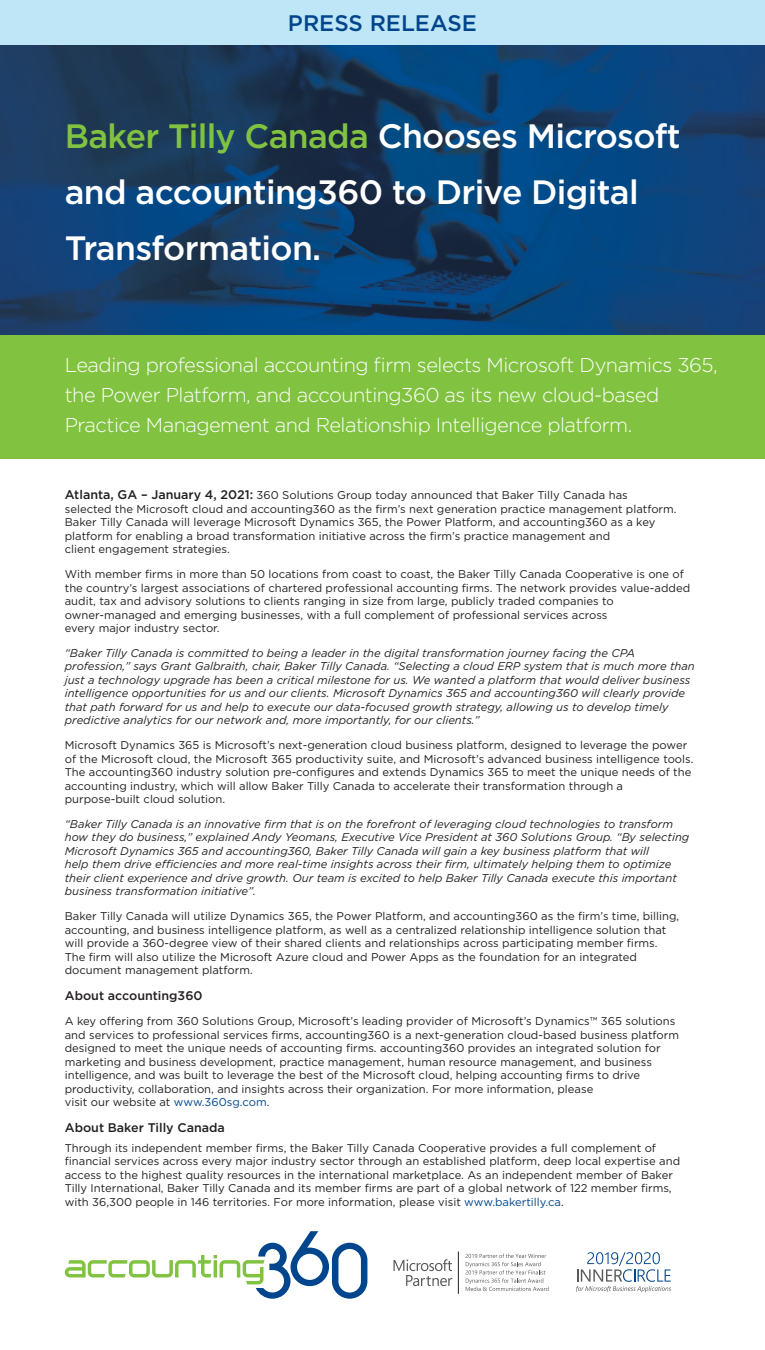
<style>
.page{position:relative;width:765px;height:1350px;background:#fff}
.page>*{position:absolute;margin:0;border:0;box-sizing:border-box;transform-origin:0 0}
.t1{font:500 33.75px/56.2px "Gotham";letter-spacing:-.02em;color:#fff}
.t2{font:500 22.5px "Gotham";color:#01468c}
.t3{font:300 20px/30px "Gotham";letter-spacing:-.025em;color:#fff}
.t4{font:500 12.5px "Gotham";color:#231f20}
.t5{font:11.25px/13.5px "Gotham";color:#231f20}
.t6{font:italic 11.25px/13.5px "Gotham";color:#231f20}
.s1{color:#81c340}
.s2{font-weight:500;font-size:12.5px}
.s3{color:#01468c}
</style>
<div class="page">
<img style="left:0;top:45px;width:765px;height:290px">
<div style="left:0;top:335px;width:765px;height:123px;background:#81c340"></div>
<div style="left:0;top:0;width:765px;height:45px;background:#bee6f7"></div>
<svg style="left:576px;top:1252px;width:95px;height:40px"></svg>
<svg style="left:394px;top:1259px;width:58px;height:27px"></svg>
<hr style="left:458px;top:1252px;width:1px;height:42px;background:#231f20">
<svg style="left:465px;top:1254px;width:83px;height:37px"></svg>
<svg style="left:65px;top:1231px;width:302px;height:68px"></svg>
<p class="t2" style="left:288px;top:11px;width:191px">PRESS RELEASE</p>
<p class="t1" style="left:65px;top:107px;width:617px"><span class="s1">Baker Tilly Canada</span> Chooses Microsoft and accounting360 to Drive Digital<br>Transformation.</p>
<p class="t3" style="left:65px;top:350px;width:655px">Leading professional accounting firm selects Microsoft Dynamics 365, the Power Platform, and accounting360 as its new cloud-based<br>Practice Management and Relationship Intelligence platform.</p>
<p class="t5" style="left:65px;top:489px;width:613px"><span class="s2">Atlanta, GA – January 4, 2021:</span> 360 Solutions Group today announced that Baker Tilly Canada has selected the Microsoft cloud and accounting360 as the firm’s next generation practice management platform.<br>Baker Tilly Canada will leverage Microsoft Dynamics 365, the Power Platform, and accounting360 as a key platform for enabling a broad transformation initiative across the firm’s practice management and<br>client engagement strategies.</p>
<p class="t5" style="left:65px;top:567px;width:627px">With member firms in more than 50 locations from coast to coast, the Baker Tilly Canada Cooperative is one of the country’s largest associations of chartered professional accounting firms. The network provides value-added audit, tax and advisory solutions to clients ranging in size from large, publicly traded companies to owner-managed and emerging businesses, with a full complement of professional services across<br>every major industry sector.</p>
<p class="t6" style="left:65px;top:646px;width:632px">“Baker Tilly Canada is committed to being a leader in the digital transformation journey facing the CPA profession,” says Grant Galbraith, chair, Baker Tilly Canada. “Selecting a cloud ERP system that is much more than just a technology upgrade has been a critical milestone for us. We wanted a platform that would deliver business intelligence opportunities for us and our clients. Microsoft Dynamics 365 and accounting360 will clearly provide that path forward for us and help to execute our data-focused growth strategy, allowing us to develop timely predictive analytics for our network and, more importantly, for our clients.”</p>
<p class="t5" style="left:65px;top:738px;width:630px">Microsoft Dynamics 365 is Microsoft’s next-generation cloud business platform, designed to leverage the power of the Microsoft cloud, the Microsoft 365 productivity suite, and Microsoft’s advanced business intelligence tools.<br>The accounting360 industry solution pre-configures and extends Dynamics 365 to meet the unique needs of the accounting industry, which will allow Baker Tilly Canada to accelerate their transformation through a purpose-built cloud solution.</p>
<p class="t6" style="left:65px;top:817px;width:626px">“Baker Tilly Canada is an innovative firm that is on the forefront of leveraging cloud technologies to transform how they do business,” explained Andy Yeomans, Executive Vice President at 360 Solutions Group. “By selecting Microsoft Dynamics 365 and accounting360, Baker Tilly Canada will gain a key business platform that will<br>help them drive efficiencies and more real-time insights across their firm, ultimately helping them to optimize their client experience and drive growth. Our team is excited to help Baker Tilly Canada execute this important business transformation initiative”.</p>
<p class="t5" style="left:65px;top:909px;width:616px">Baker Tilly Canada will utilize Dynamics 365, the Power Platform, and accounting360 as the firm’s time, billing, accounting, and business intelligence platform, as well as a centralized relationship intelligence solution that will provide a 360-degree view of their shared clients and relationships across participating member firms.<br>The firm will also utilize the Microsoft Azure cloud and Power Apps as the foundation for an integrated document management platform.</p>
<p class="t4" style="left:65px;top:989px;width:139px">About accounting360</p>
<p class="t5" style="left:65px;top:1014px;width:616px">A key offering from 360 Solutions Group, Microsoft’s leading provider of Microsoft’s Dynamics™ 365 solutions and services to professional services firms, accounting360 is a next-generation cloud-based business platform designed to meet the unique needs of accounting firms. accounting360 provides an integrated solution for marketing and business development, practice management, human resource management, and business intelligence, and was built to leverage the best of the Microsoft cloud, helping accounting firms to drive productivity, collaboration, and insights across their organization. For more information, please<br>visit our website at <span class="s3">www.360sg.com</span>.</p>
<p class="t4" style="left:65px;top:1121px;width:162px">About Baker Tilly Canada</p>
<p class="t5" style="left:65px;top:1141px;width:617px">Through its independent member firms, the Baker Tilly Canada Cooperative provides a full complement of financial services across every major industry sector through an established platform, deep local expertise and access to the highest quality resources in the international marketplace. As an independent member of Baker Tilly International, Baker Tilly Canada and its member firms are part of a global network of 122 member firms, with 36,300 people in 146 territories. For more information, please visit <span class="s3">www.bakertilly.ca</span>.</p>
</div>
